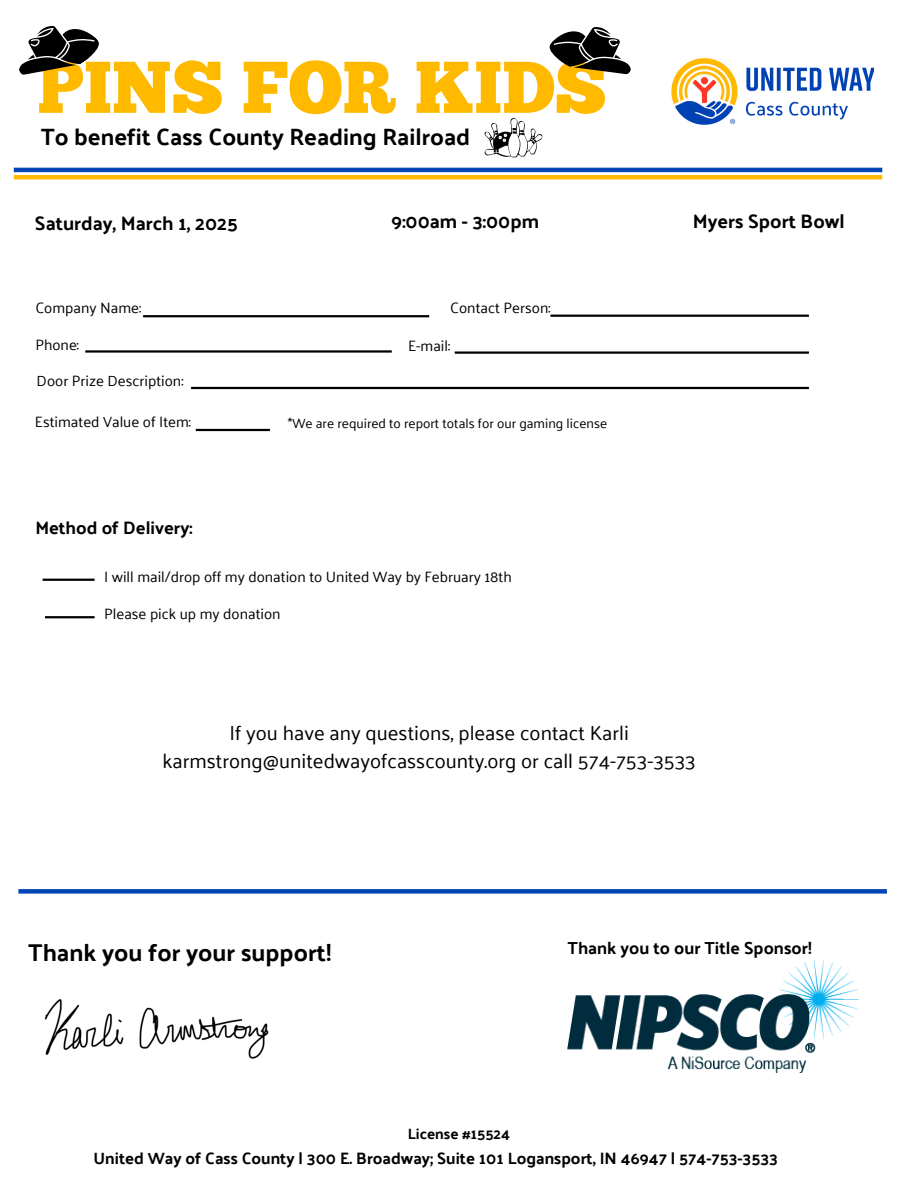
<style>
.page{position:relative;width:918px;height:1188px;background:#fff}
.page>*{position:absolute;margin:0;border:0;box-sizing:border-box;transform-origin:0 0}
.t1{font:73.05px "Chunk Five";color:#ffba00}
.t2{font:700 24.3px "Palanquin";color:#000}
.t3{font:700 23.55px "Palanquin";color:#000}
.t4{font:20.25px/27.5px "Palanquin";color:#000;text-align:center}
.t5{font:700 19.5px "Palanquin";color:#000}
.t6{font:700 18px "Palanquin";color:#000}
.t7{font:700 17.4px "Palanquin";color:#000}
.t8{font:700 16.5px "Palanquin";color:#000}
.t9{font:15px "Palanquin";color:#000}
.t10{font:700 15px "Palanquin";color:#000}
.t11{font:13.5px "Palanquin";color:#000}
</style>
<div class="page">
<svg style="left:549px;top:27px;width:82px;height:48px"></svg>
<svg style="left:19px;top:26px;width:80px;height:49px"></svg>
<svg style="left:484px;top:118px;width:59px;height:40px"></svg>
<img style="left:671px;top:58px;width:202px;height:67px">
<hr style="left:14px;top:168px;width:868px;height:4px;background:#0044b5">
<hr style="left:14px;top:175px;width:868px;height:4px;background:#ffba00">
<hr style="left:143px;top:315px;width:286px;height:2px;background:#000">
<hr style="left:550px;top:315px;width:259px;height:2px;background:#000">
<hr style="left:191px;top:387px;width:618px;height:2px;background:#000">
<hr style="left:196px;top:429px;width:74px;height:2px;background:#000">
<hr style="left:455px;top:351px;width:354px;height:3px;background:#000">
<hr style="left:43px;top:579px;width:52px;height:2px;background:#000">
<hr style="left:45px;top:616px;width:50px;height:2px;background:#000">
<hr style="left:85px;top:350px;width:307px;height:3px;background:#000">
<img style="left:44px;top:999px;width:225px;height:60px">
<div style="left:18px;top:889px;width:869px;height:5px;background:#0044b5"></div>
<img style="left:567px;top:959px;width:292px;height:114px">
<p class="t1" style="left:37px;top:58px;width:571px">PINS FOR KIDS</p>
<p class="t3" style="left:41px;top:123px;width:431px">To benefit Cass County Reading Railroad</p>
<p class="t5" style="left:35px;top:211px;width:204px">Saturday, March 1, 2025</p>
<p class="t5" style="left:391px;top:210px;width:149px">9:00am - 3:00pm</p>
<p class="t5" style="left:693px;top:210px;width:153px">Myers Sport Bowl</p>
<h2 class="t9" style="left:35px;top:299px;width:107px">Company Name:</h2>
<p class="t9" style="left:450px;top:299px;width:102px">Contact Person:</p>
<p class="t9" style="left:35px;top:336px;width:45px">Phone:</p>
<h3 class="t9" style="left:408px;top:337px;width:44px">E-mail:</h3>
<p class="t9" style="left:37px;top:372px;width:148px">Door Prize Description:</p>
<p class="t9" style="left:35px;top:413px;width:158px">Estimated Value of Item:</p>
<h3 class="t11" style="left:288px;top:415px;width:321px">*We are required to report totals for our gaming license</h3>
<p class="t6" style="left:35px;top:517px;width:159px">Method of Delivery:</p>
<h3 class="t9" style="left:104px;top:568px;width:409px">I will mail/drop off my donation to United Way by February 18th</h3>
<p class="t9" style="left:104px;top:605px;width:178px">Please pick up my donation</p>
<p class="t4" style="left:163px;top:720px;width:535px">If you have any questions, please contact Karli karmstrong@unitedwayofcasscounty.org or call 574-753-3533</p>
<p class="t2" style="left:29px;top:938px;width:305px">Thank you for your support!</p>
<p class="t7" style="left:568px;top:938px;width:246px">Thank you to our Title Sponsor!</p>
<h1 class="t10" style="left:408px;top:1125px;width:104px">License #15524</h1>
<p class="t8" style="left:94px;top:1149px;width:686px">United Way of Cass County | 300 E. Broadway; Suite 101 Logansport, IN 46947 | 574-753-3533</p>
</div>
